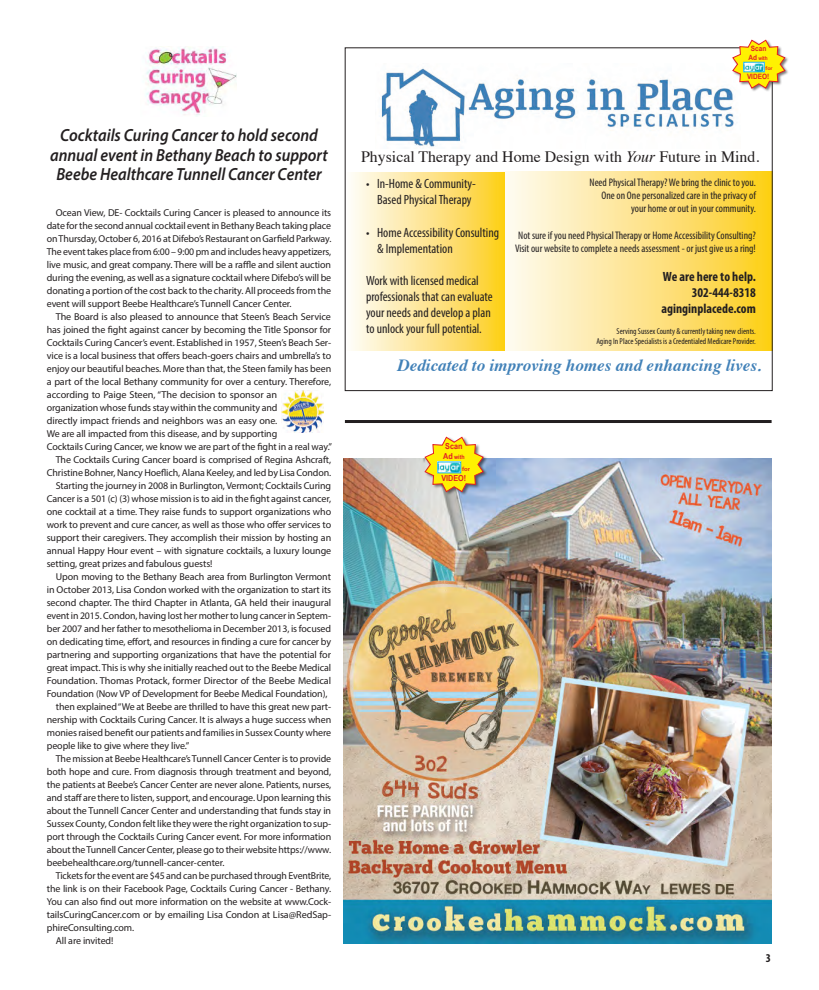
<style>
.page{position:relative;width:819px;height:990px;background:#fff}
.page>*{position:absolute;margin:0;border:0;box-sizing:border-box;transform-origin:0 0}
.Head_2{font:italic 600 17.6px/19.2px "Myriad Pro";color:#231f20;text-align:center;scale:.91 1}
.t1{font:italic 700 17.1px "Times";color:#4181b8}
.t2{font:15.9px "Times";color:#231f20}
.t3{font:condensed 13.4px/16.1px "Myriad Pro";color:#231f20}
.t4{font:700 condensed 13.4px/16.1px "Myriad Pro";color:#231f20;text-align:right}
.Author{font:700 condensed 12px "Myriad Pro";color:#231f20}
.t5{font:condensed 11px/13.2px "Myriad Pro";color:#231f20;text-align:right}
.Body_1{font:10px/13px "Myriad Pro";letter-spacing:-.01em;color:#231f20;text-align:justify}
.t6{font:condensed 8.5px/10.2px "Myriad Pro";color:#231f20;text-align:right}
.Author-2{font:700 8.3px "Arial Narrow";color:#e21e25;scale:1.06 1}
.Author-3{font:700 7.3px "Arial Narrow";color:#e21e25;scale:1.08 1}
.Author-4{font:700 6px/11.7px "Arial Narrow";color:#e21e25;scale:1.06 1}
.Author-5{font:700 5.3px/10.3px "Arial Narrow";color:#e21e25;scale:1.08 1}
.s1{font-size:7.3px}
.s2{font-family:"Myriad Pro";font-weight:600}
.s3{font-style:italic}
.s4{font-size:8.3px}
</style>
<div class="page">
<img style="left:344px;top:458px;width:428px;height:485px">
<div style="left:424px;top:436px;width:64px;height:60px;background:#231f20;opacity:.61"></div>
<svg style="left:424px;top:437px;width:60px;height:55px;background:#ded45f"></svg>
<svg style="left:490px;top:172px;width:280px;height:178px;background:#fde48c"></svg>
<div style="left:345px;top:173px;width:160px;height:177px;background:linear-gradient(to right,#fefdff,#fdcf22)"></div>
<img style="left:380px;top:68px;width:354px;height:80px">
<div style="left:732px;top:40px;width:57px;height:52px;background:#231f20;opacity:.61"></div>
<svg style="left:732px;top:40px;width:53px;height:49px"></svg>
<img style="left:146px;top:47px;width:91px;height:69px">
<img style="left:282px;top:391px;width:42px;height:41px">
<hr style="left:345px;top:420px;width:427px;height:3px;background:#231f20">
<p class="Head_2" style="left:50px;top:125px;width:307px">Cocktails Curing Cancer to hold second annual event in Bethany Beach to support<br>Beebe Healthcare Tunnell Cancer Center</p>
<p class="Body_1" style="left:47px;top:206px;width:286px;text-indent:9px">Ocean View, DE- Cocktails Curing Cancer is pleased to announce its date for the second annual cocktail event in Bethany Beach taking place on Thursday, October 6, 2016 at Difebo’s Restaurant on Garfield Parkway.<br>The event takes place from 6:00 – 9:00 pm and includes heavy appetizers, live music, and great company. There will be a raffle and silent auction during the evening, as well as a signature cocktail where Difebo’s will be donating a portion of the cost back to the charity. All proceeds from the event will support Beebe Healthcare’s Tunnell Cancer Center.</p>
<p class="Body_1" style="left:47px;top:310px;width:287px;text-align:left;text-indent:9px">The Board is also pleased to announce that Steen’s Beach Service has joined the fight against cancer by becoming the Title Sponsor for Cocktails Curing Cancer’s event. Established in 1957, Steen’s Beach Ser&shy;vice is a local business that offers beach-goers chairs and umbrella’s to enjoy our beautiful beaches. More than that, the Steen family has been a part of the local Bethany community for over a century. Therefore, according to Paige Steen, “The decision to sponsor an<br>organization whose funds stay within the community and<br>directly impact friends and neighbors was an easy one.<br>We are all impacted from this disease, and by supporting<br>Cocktails Curing Cancer, we know we are part of the fight in a real way.”</p>
<p class="Body_1" style="left:47px;top:453px;width:286px;text-align:right">The Cocktails Curing Cancer board is comprised of Regina Ashcraft,<br>Christine Bohner, Nancy Hoeflich, Alana Keeley, and led by Lisa Condon.</p>
<p class="Body_1" style="left:47px;top:479px;width:286px;text-indent:9px">Starting the journey in 2008 in Burlington, Vermont; Cocktails Curing Cancer is a 501 (c) (3) whose mission is to aid in the fight against cancer, one cocktail at a time. They raise funds to support organizations who work to prevent and cure cancer, as well as those who offer services to support their caregivers. They accomplish their mission by hosting an annual Happy Hour event – with signature cocktails, a luxury lounge setting, great prizes and fabulous guests!</p>
<p class="Body_1" style="left:47px;top:570px;width:286px;text-indent:9px">Upon moving to the Bethany Beach area from Burlington Vermont in October 2013, Lisa Condon worked with the organization to start its second chapter. The third Chapter in Atlanta, GA held their inaugural event in 2015. Condon, having lost her mother to lung cancer in Septem&shy;ber 2007 and her father to mesothelioma in December 2013, is focused on dedicating time, effort, and resources in finding a cure for cancer by partnering and supporting organizations that have the potential for great impact. This is why she initially reached out to the Beebe Medical Foundation. Thomas Protack, former Director of the Beebe Medical Foundation (Now VP of Development for Beebe Medical Foundation),</p>
<p class="Body_1" style="left:47px;top:700px;width:286px;text-indent:9px">then explained “We at Beebe are thrilled to have this great new part&shy;nership with Cocktails Curing Cancer. It is always a huge success when monies raised benefit our patients and families in Sussex County where people like to give where they live.”</p>
<p class="Body_1" style="left:47px;top:752px;width:286px;text-indent:9px">The mission at Beebe Healthcare’s Tunnell Cancer Center is to provide both hope and cure. From diagnosis through treatment and beyond, the patients at Beebe’s Cancer Center are never alone. Patients, nurses, and staff are there to listen, support, and encourage. Upon learning this about the Tunnell Cancer Center and understanding that funds stay in Sussex County, Condon felt like they were the right organization to sup&shy;port through the Cocktails Curing Cancer event. For more information about the Tunnell Cancer Center, please go to their website https://www. beebehealthcare.org/tunnell-cancer-center.</p>
<p class="Body_1" style="left:47px;top:869px;width:286px;text-indent:9px">Tickets for the event are $45 and can be purchased through EventBrite, the link is on their Facebook Page, Cocktails Curing Cancer - Bethany.<br>You can also find out more information on the website at www.Cock&shy;tailsCuringCancer.com or by emailing Lisa Condon at Lisa@RedSap&shy;phireConsulting.com.</p>
<p class="Body_1" style="left:56px;top:934px;width:59px">All are invited!</p>
<p class="Author-3" style="left:751px;top:43px;width:16px">Scan</p>
<p class="Author-5" style="left:766px;top:52px;width:8px;text-indent:-17px"><span class="s1">Ad</span> with <span class="s2">for</span></p>
<p class="Author-3" style="left:747px;top:71px;width:22px">VIDEO!</p>
<p class="t2" style="left:361px;top:141px;width:400px">Physical Therapy and Home Design with <span class="s3">Your</span> Future in Mind.</p>
<p class="t5" style="left:590px;top:176px;width:168px">Need Physical Therapy? We bring the clinic to you.<br>One on One personalized care in the privacy of your home or out in your community.</p>
<p class="t5" style="left:515px;top:228px;width:242px;text-align:left">Not sure if you need Physical Therapy or Home Accessibility Consulting?<br>Visit our website to complete a needs assessment - or just give us a ring!</p>
<p class="t4" style="left:661px;top:268px;width:96px">We are here to help.<br>302-444-8318 aginginplacede.com</p>
<p class="t6" style="left:596px;top:326px;width:161px">Serving Sussex County &amp; currently taking new clients.<br>Aging In Place Specialists is a Credentialed Medicare Provider.</p>
<p class="t1" style="left:398px;top:349px;width:365px">Dedicated to improving homes and enhancing lives.</p>
<p class="t3" style="left:366px;top:176px;width:111px;text-align:center">• In-Home &amp; Community-<br>Based Physical Therapy</p>
<p class="t3" style="left:377px;top:224px;width:124px;text-indent:-11px">• Home Accessibility Consulting &amp; Implementation</p>
<p class="t3" style="left:366px;top:272px;width:128px">Work with licensed medical professionals that can evaluate your needs and develop a plan to unlock your full potential.</p>
<p class="Author-2" style="left:445px;top:440px;width:18px">Scan</p>
<p class="Author-4" style="left:462px;top:451px;width:9px;text-indent:-19px"><span class="s4">Ad</span> with <span class="s2">for</span></p>
<p class="Author-2" style="left:441px;top:472px;width:25px">VIDEO!</p>
<p class="Author" style="left:766px;top:951px;width:7px">3</p>
</div>
